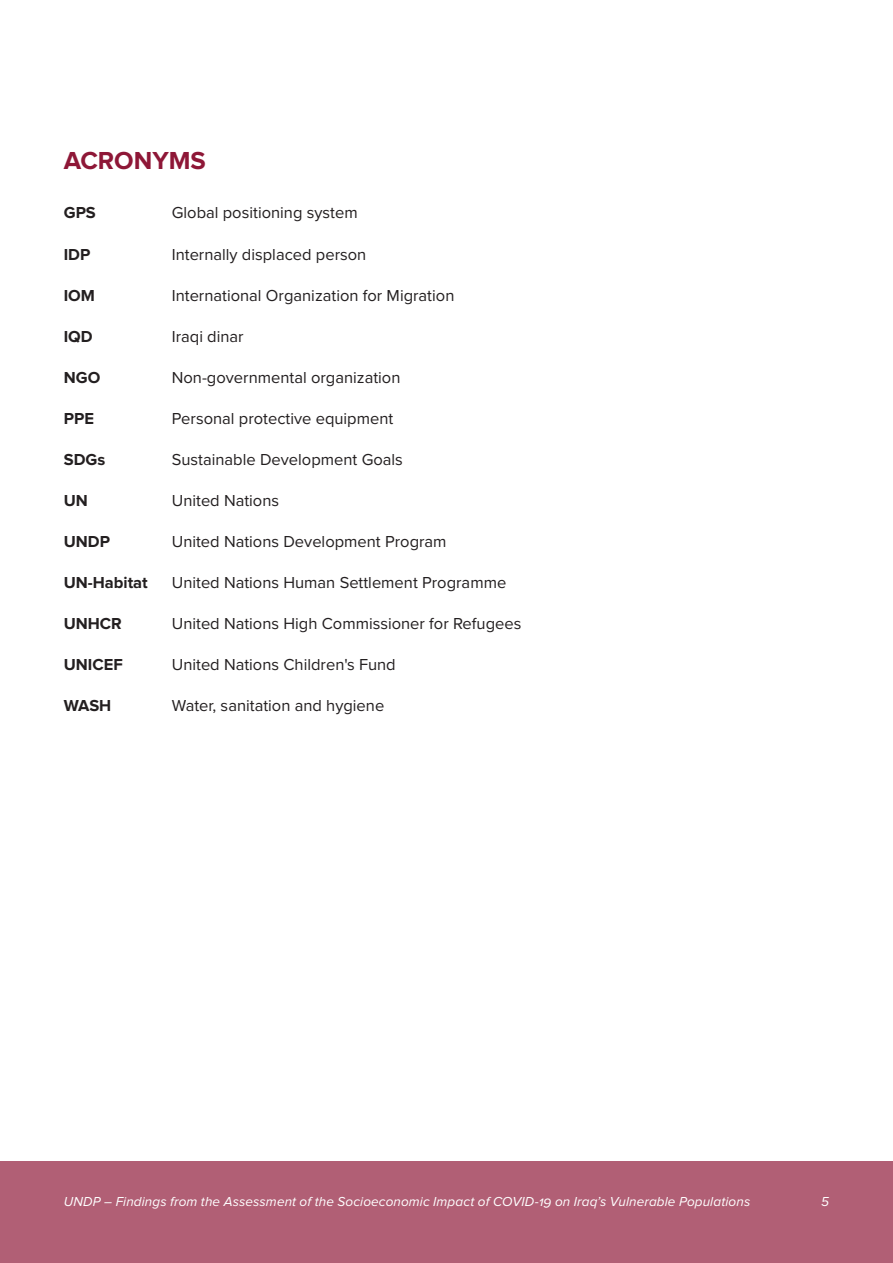
<style>
.page{position:relative;width:893px;height:1263px;background:#fff}
.page>*{position:absolute;margin:0;border:0;box-sizing:border-box;transform-origin:0 0}
.Heading_1{font:700 25.5px "Proxima Nova";color:#8e1737}
.Normal__Web{font:16.5px "Proxima Nova";color:#231f20}
.Normal__Web-2{font:700 16.5px "Proxima Nova";color:#231f20}
.t1{font:italic 13.5px "Proxima Nova";letter-spacing:.01em;color:#fff}
</style>
<div class="page">
<div style="left:0;top:1161px;width:893px;height:102px;background:#b15f75"></div>
<hr style="left:0;top:1161px;width:1px;height:102px;background:#8e1737">
<p class="Heading_1" style="left:64px;top:146px;width:144px">ACRONYMS</p>
<p class="Normal__Web-2" style="left:64px;top:204px;width:34px">GPS</p>
<p class="Normal__Web" style="left:172px;top:201px;width:187px">Global positioning system</p>
<p class="Normal__Web-2" style="left:64px;top:245px;width:28px">IDP</p>
<p class="Normal__Web" style="left:172px;top:242px;width:196px">Internally displaced person</p>
<p class="Normal__Web-2" style="left:64px;top:286px;width:33px">IOM</p>
<p class="Normal__Web" style="left:172px;top:283px;width:284px">International Organization for Migration</p>
<p class="Normal__Web-2" style="left:64px;top:327px;width:30px">IQD</p>
<p class="Normal__Web" style="left:172px;top:324px;width:73px">Iraqi dinar</p>
<p class="Normal__Web-2" style="left:64px;top:368px;width:38px">NGO</p>
<p class="Normal__Web" style="left:172px;top:365px;width:230px">Non-governmental organization</p>
<p class="Normal__Web-2" style="left:64px;top:409px;width:32px">PPE</p>
<p class="Normal__Web" style="left:172px;top:406px;width:223px">Personal protective equipment</p>
<p class="Normal__Web-2" style="left:64px;top:450px;width:43px">SDGs</p>
<p class="Normal__Web" style="left:172px;top:447px;width:233px">Sustainable Development Goals</p>
<p class="Normal__Web-2" style="left:64px;top:491px;width:26px">UN</p>
<p class="Normal__Web" style="left:172px;top:488px;width:109px">United Nations</p>
<p class="Normal__Web-2" style="left:64px;top:532px;width:48px">UNDP</p>
<p class="Normal__Web" style="left:172px;top:529px;width:276px">United Nations Development Program</p>
<p class="Normal__Web-2" style="left:64px;top:573px;width:86px">UN-Habitat</p>
<p class="Normal__Web" style="left:172px;top:570px;width:336px">United Nations Human Settlement Programme</p>
<p class="Normal__Web-2" style="left:64px;top:614px;width:60px">UNHCR</p>
<p class="Normal__Web" style="left:172px;top:611px;width:351px">United Nations High Commissioner for Refugees</p>
<p class="Normal__Web-2" style="left:64px;top:655px;width:61px">UNICEF</p>
<p class="Normal__Web" style="left:172px;top:652px;width:226px">United Nations Children's Fund</p>
<p class="Normal__Web-2" style="left:64px;top:696px;width:49px">WASH</p>
<p class="Normal__Web" style="left:172px;top:693px;width:214px">Water, sanitation and hygiene</p>
<p class="t1" style="left:64px;top:1195px;width:688px">UNDP – Findings from the Assessment of the Socioeconomic Impact of COVID-19 on Iraq’s Vulnerable Populations</p>
<p class="t1" style="left:821px;top:1195px;width:9px">5</p>
</div>
